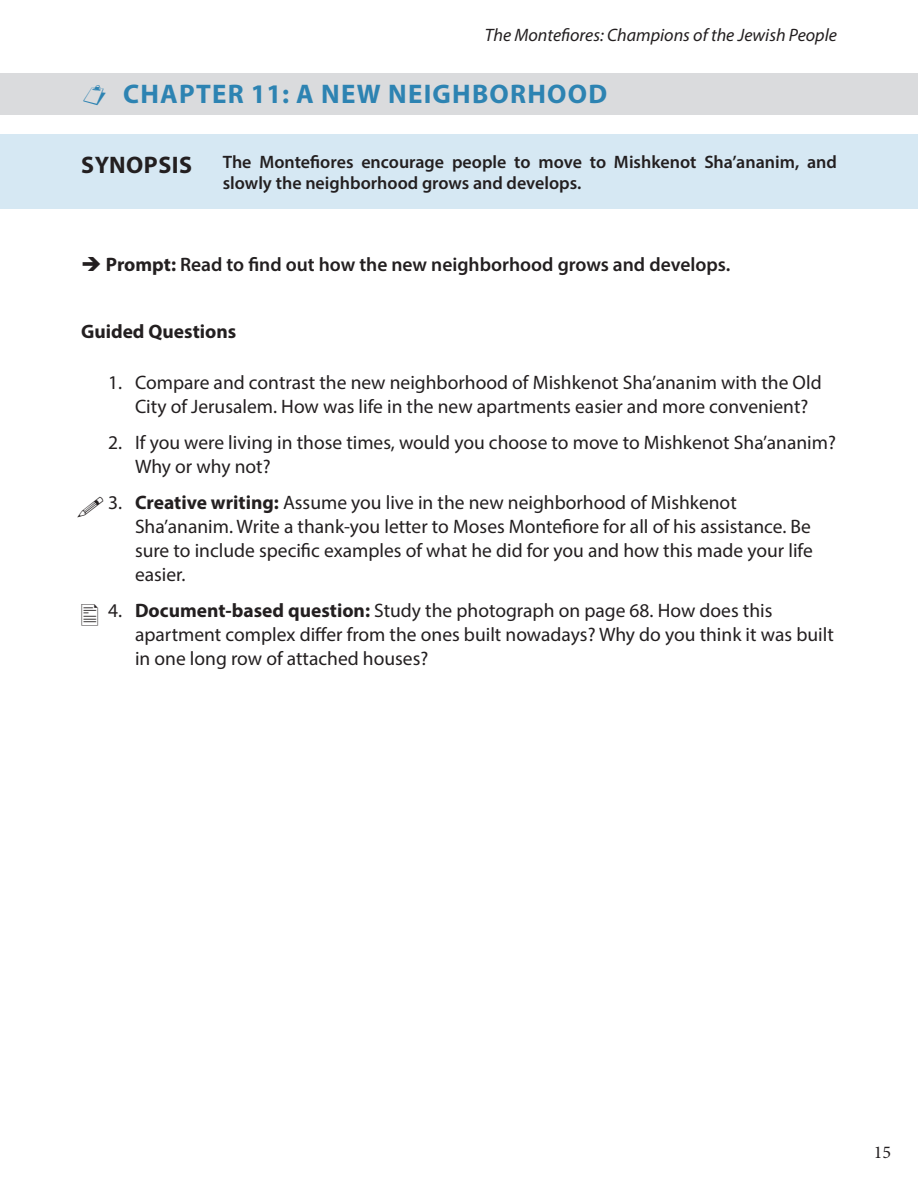
<style>
.page{position:relative;width:918px;height:1188px;background:#fff}
.page>*{position:absolute;margin:0;border:0;box-sizing:border-box;transform-origin:0 0}
.blue_title_gray_back{font:700 27px "Myriad Pro";letter-spacing:.045em;color:#2d83b2}
.t1{font:700 24px "Myriad Pro";letter-spacing:.02em;color:#231f20}
.t2{font:19.5px/24px "Myriad Pro";color:#231f20}
.prompt_new{font:600 19.5px "Myriad Pro";color:#231f20}
.Guided_Questions{font:700 19.5px "Myriad Pro";color:#231f20}
.synopsis_text_new{font:600 18px/21px "Myriad Pro";color:#231f20}
.t3{font:italic 18px "Myriad Pro";color:#231f20}
.t4{font:18px "Minion Pro";color:#231f20}
.s1{font-weight:700}
</style>
<div class="page">
<div style="left:0;top:134px;width:918px;height:74px;background:#d6e8f3"></div>
<div style="left:0;top:73px;width:918px;height:42px;background:#dadbdd"></div>
<p class="t3" style="left:485px;top:23px;width:354px">The Montefiores: Champions of the Jewish People</p>
<p class="blue_title_gray_back" style="left:123px;top:76px;width:486px">CHAPTER 11: A NEW NEIGHBORHOOD</p>
<p class="t1" style="left:81px;top:149px;width:112px">SYNOPSIS</p>
<p class="synopsis_text_new" style="left:223px;top:151px;width:616px">The Montefiores encourage people to move to Mishkenot Sha’ananim, and slowly the neighborhood grows and develops.</p>
<p class="prompt_new" style="left:81px;top:252px;width:651px">➔ <span class="s1">Prompt:</span> Read to find out how the new neighborhood grows and develops.</p>
<p class="Guided_Questions" style="left:81px;top:319px;width:157px">Guided Questions</p>
<p class="t2" style="left:135px;top:370px;width:688px;text-indent:-27px">1. Compare and contrast the new neighborhood of Mishkenot Sha’ananim with the Old<br>City of Jerusalem. How was life in the new apartments easier and more convenient?</p>
<p class="t2" style="left:135px;top:430px;width:702px;text-indent:-27px">2. If you were living in those times, would you choose to move to Mishkenot Sha’ananim?<br>Why or why not?</p>
<p class="t2" style="left:135px;top:490px;width:679px;text-indent:-27px">3. <span class="s1">Creative writing:</span> Assume you live in the new neighborhood of Mishkenot Sha’ananim. Write a thank-you letter to Moses Montefiore for all of his assistance. Be sure to include specific examples of what he did for you and how this made your life easier.</p>
<p class="t2" style="left:135px;top:598px;width:700px;text-indent:-27px">4. <span class="s1">Document-based question:</span> Study the photograph on page 68. How does this apartment complex differ from the ones built nowadays? Why do you think it was built in one long row of attached houses?</p>
<p class="t4" style="left:874px;top:1140px;width:19px">15</p>
</div>
